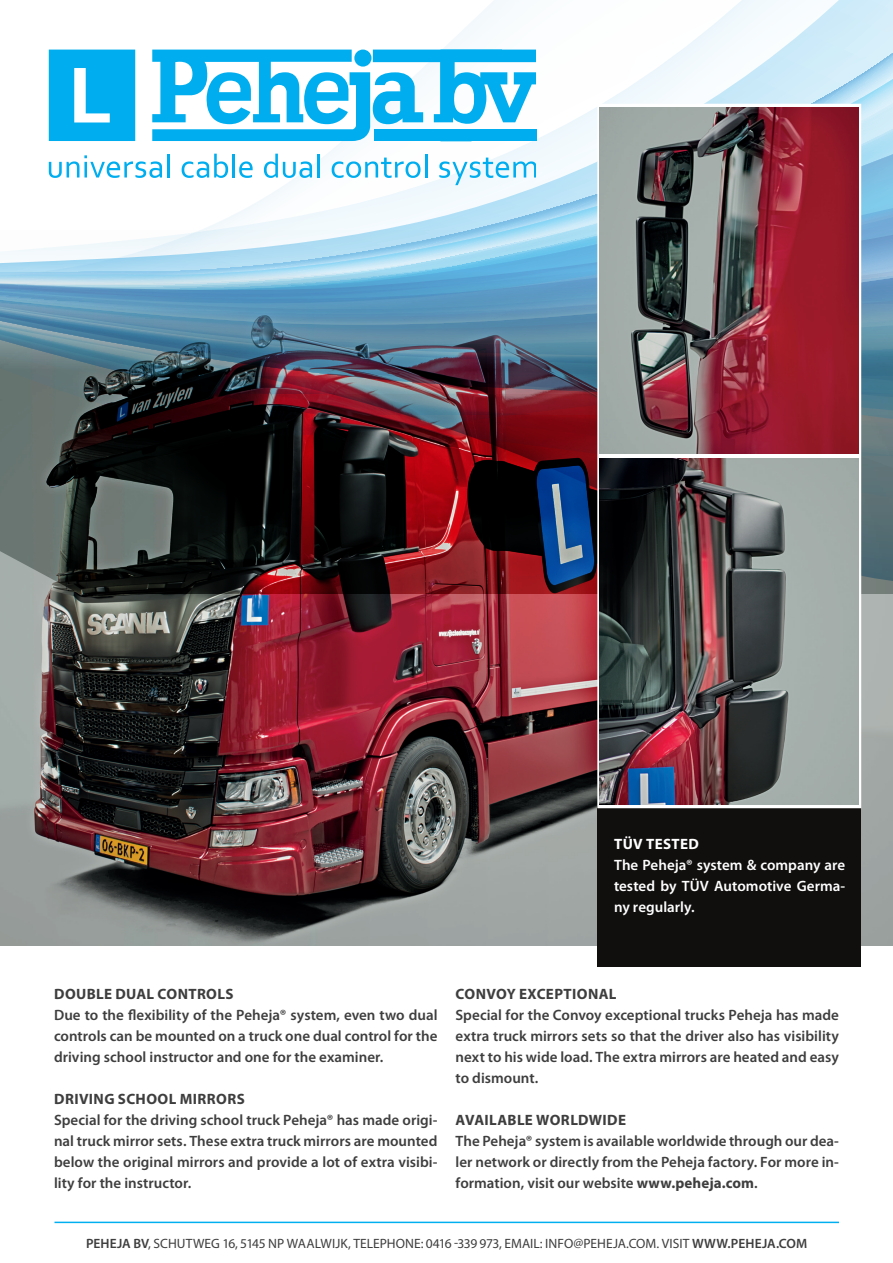
<style>
.page{position:relative;width:893px;height:1263px;background:#fff}
.page>*{position:absolute;margin:0;border:0;box-sizing:border-box;transform-origin:0 0}
.t1{font:600 15px/21px "Myriad Pro";color:#3e3e3f;text-align:justify}
.t2{font:700 15px "Myriad Pro";letter-spacing:.025em;color:#3e3e3f}
.t3{font:600 15px/21px "Myriad Pro";color:#fff;text-align:justify}
.t4{font:700 15px "Myriad Pro";letter-spacing:.02em;color:#fff}
.t5{font:13.5px "Myriad Pro";color:#3e3e3f}
.s1{font-weight:700}
.s2{font-weight:600}
</style>
<div class="page">
<img style="left:0;top:814px;width:893px;height:131px">
<img style="left:0;top:550px;width:893px;height:264px">
<svg style="left:0;top:518px;width:893px;height:32px;background:#393237"></svg>
<svg style="left:0;top:456px;width:893px;height:62px;background:#34252a"></svg>
<img style="left:0;top:0;width:893px;height:456px">
<div style="left:597px;top:806px;width:264px;height:161px;background:#110f0e"></div>
<div style="left:597px;top:104px;width:264px;height:704px;background:#fff;border:4px solid #fff"></div>
<img style="left:600px;top:458px;width:259px;height:347px">
<img style="left:600px;top:107px;width:259px;height:347px">
<hr style="left:54px;top:1221px;width:785px;height:2px;background:#00afef">
<svg style="left:49px;top:50px;width:86px;height:91px;background:#1bb6f0"></svg>
<div style="left:374px;top:129px;width:163px;height:12px;background:#00aeef"></div>
<svg style="left:49px;top:155px;width:113px;height:23px"></svg>
<hr style="left:167px;top:154px;width:3px;height:23px;background:#00aeef">
<svg style="left:182px;top:154px;width:46px;height:24px"></svg>
<hr style="left:232px;top:154px;width:3px;height:23px;background:#00aeef">
<svg style="left:239px;top:161px;width:14px;height:17px"></svg>
<svg style="left:264px;top:154px;width:48px;height:24px"></svg>
<hr style="left:317px;top:154px;width:3px;height:23px;background:#00aeef">
<svg style="left:332px;top:158px;width:88px;height:20px"></svg>
<hr style="left:425px;top:154px;width:2px;height:23px;background:#00aeef">
<svg style="left:439px;top:158px;width:96px;height:27px"></svg>
<svg style="left:152px;top:50px;width:383px;height:91px"></svg>
<p class="t4" style="left:614px;top:834px;width:86px">TÜV TESTED</p>
<p class="t3" style="left:614px;top:854px;width:233px">The Peheja® system &amp; company are tested by TÜV Automotive Germa&shy;ny regularly.</p>
<p class="t2" style="left:54px;top:984px;width:181px">DOUBLE DUAL CONTROLS</p>
<p class="t1" style="left:54px;top:1004px;width:385px">Due to the flexibility of the Peheja® system, even two dual controls can be mounted on a truck one dual control for the driving school instructor and one for the examiner.</p>
<p class="t2" style="left:54px;top:1089px;width:192px">DRIVING SCHOOL MIRRORS</p>
<p class="t1" style="left:54px;top:1109px;width:385px">Special for the driving school truck Peheja® has made origi&shy;nal truck mirror sets. These extra truck mirrors are mounted below the original mirrors and provide a lot of extra visibi&shy;lity for the instructor.</p>
<p class="t2" style="left:456px;top:984px;width:162px">CONVOY EXCEPTIONAL</p>
<p class="t1" style="left:455px;top:1004px;width:385px">Special for the Convoy exceptional trucks Peheja has made extra truck mirrors sets so that the driver also has visibility next to his wide load. The extra mirrors are heated and easy to dismount.</p>
<p class="t2" style="left:456px;top:1110px;width:172px">AVAILABLE WORLDWIDE</p>
<p class="t1" style="left:455px;top:1130px;width:385px">The Peheja® system is available worldwide through our dea&shy;ler network or directly from the Peheja factory. For more in&shy;formation, visit our website <span class="s1">www.peheja.com</span>.</p>
<p class="t5" style="left:86px;top:1235px;width:723px"><span class="s2">PEHEJA BV</span>, SCHUTWEG 16, 5145 NP WAALWIJK, TELEPHONE: 0416 -339 973, EMAIL: INFO@PEHEJA.COM. VISIT <span class="s2">WWW.PEHEJA.COM</span></p>
</div>
